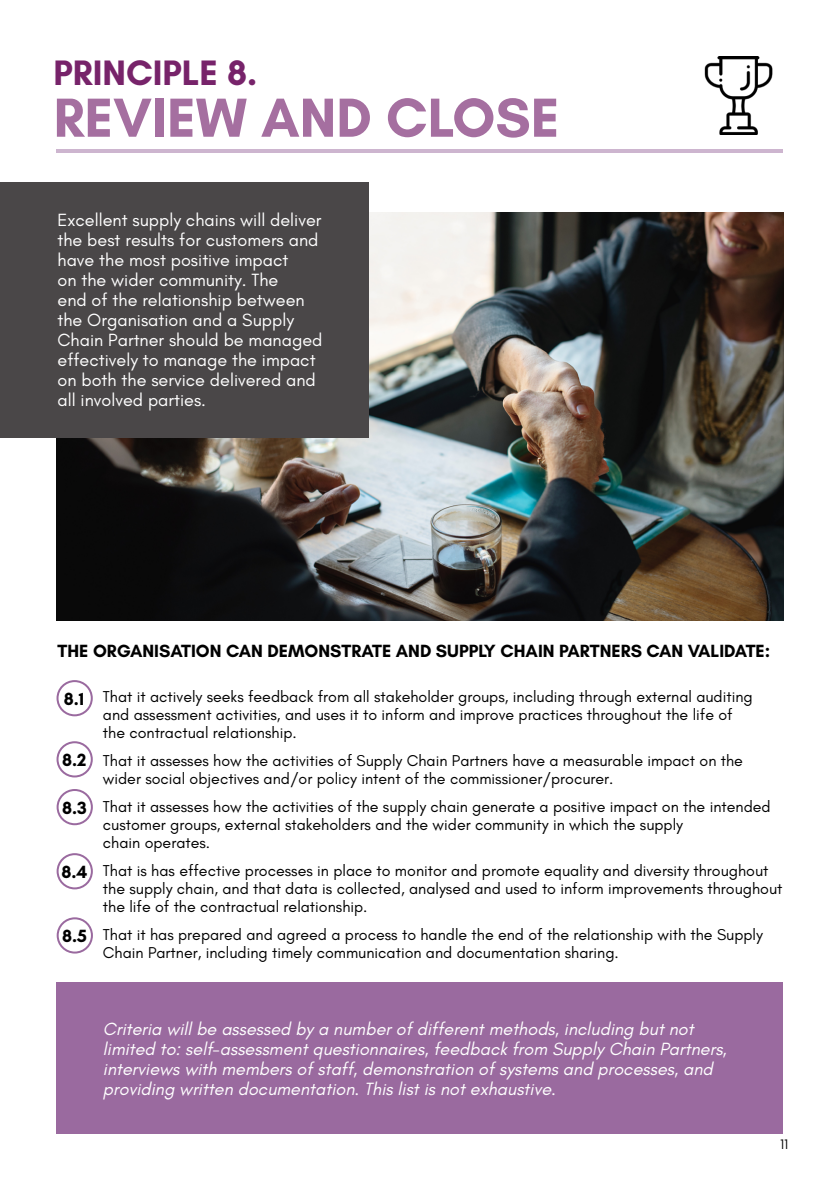
<style>
.page{position:relative;width:840px;height:1191px;background:#fff}
.page>*{position:absolute;margin:0;border:0;box-sizing:border-box;transform-origin:0 0}
.t1{font:700 56px "Glacial Indifference";color:#a56fa0}
.t2{font:700 36px "Glacial Indifference";color:#77236a}
.t3{font:18px/20px "Glacial Indifference";color:#fff}
.t4{font:italic 18px/20px "Glacial Indifference";color:#fff}
.t5{font:700 18px "Glacial Indifference";color:#000}
.t6{font:16px/18px "Glacial Indifference";color:#000}
.t7{font:14px "Glacial Indifference";color:#000}
</style>
<div class="page">
<img style="left:57px;top:213px;width:725px;height:407px">
<img style="left:704px;top:57px;width:69px;height:77px">
<div style="left:0;top:182px;width:368px;height:255px;background:#4a4748"></div>
<div style="left:56px;top:680px;width:37px;height:36px;border:2px solid #9a6a9f;border-radius:50%"></div>
<div style="left:56px;top:741px;width:37px;height:36px;border:2px solid #9a6a9f;border-radius:50%"></div>
<div style="left:57px;top:789px;width:36px;height:36px;border:2px solid #9a6a9f;border-radius:50%"></div>
<div style="left:57px;top:853px;width:36px;height:36px;border:2px solid #9a6a9f;border-radius:50%"></div>
<div style="left:57px;top:917px;width:36px;height:36px;border:2px solid #9a6a9f;border-radius:50%"></div>
<div style="left:57px;top:982px;width:725px;height:152px;background:#9a6a9f"></div>
<hr style="left:57px;top:149px;width:725px;height:3px;background:#cdb5cf">
<h2 class="t2" style="left:53px;top:50px;width:205px">PRINCIPLE 8.</h2>
<h1 class="t1" style="left:53px;top:83px;width:507px">REVIEW AND CLOSE</h1>
<p class="t3" style="left:57px;top:211px;width:266px">Excellent supply chains will deliver the best results for customers and have the most positive impact<br>on the wider community. The<br>end of the relationship between the Organisation and a Supply<br>Chain Partner should be managed effectively to manage the impact on both the service delivered and all involved parties.</p>
<p class="t5" style="left:58px;top:639px;width:713px">THE ORGANISATION CAN DEMONSTRATE AND SUPPLY CHAIN PARTNERS CAN VALIDATE:</p>
<p class="t5" style="left:64px;top:687px;width:22px">8.1</p>
<p class="t5" style="left:62px;top:749px;width:26px">8.2</p>
<p class="t5" style="left:62px;top:796px;width:26px">8.3</p>
<p class="t5" style="left:61px;top:860px;width:27px">8.4</p>
<p class="t5" style="left:62px;top:925px;width:26px">8.5</p>
<p class="t6" style="left:103px;top:688px;width:651px">That it actively seeks feedback from all stakeholder groups, including through external auditing and assessment activities, and uses it to inform and improve practices throughout the life of the contractual relationship.</p>
<p class="t6" style="left:103px;top:752px;width:641px">That it assesses how the activities of Supply Chain Partners have a measurable impact on the wider social objectives and/or policy intent of the commissioner/procurer.</p>
<p class="t6" style="left:103px;top:798px;width:668px">That it assesses how the activities of the supply chain generate a positive impact on the intended customer groups, external stakeholders and the wider community in which the supply<br>chain operates.</p>
<p class="t6" style="left:103px;top:862px;width:680px">That is has effective processes in place to monitor and promote equality and diversity throughout the supply chain, and that data is collected, analysed and used to inform improvements throughout the life of the contractual relationship.</p>
<p class="t6" style="left:103px;top:926px;width:661px">That it has prepared and agreed a process to handle the end of the relationship with the Supply<br>Chain Partner, including timely communication and documentation sharing.</p>
<p class="t4" style="left:103px;top:1019px;width:625px">Criteria will be assessed by a number of different methods, including but not limited to: self-assessment questionnaires, feedback from Supply Chain Partners, interviews with members of staff, demonstration of systems and processes, and providing written documentation. This list is not exhaustive.</p>
<p class="t7" style="left:779px;top:1136px;width:10px">11</p>
</div>
